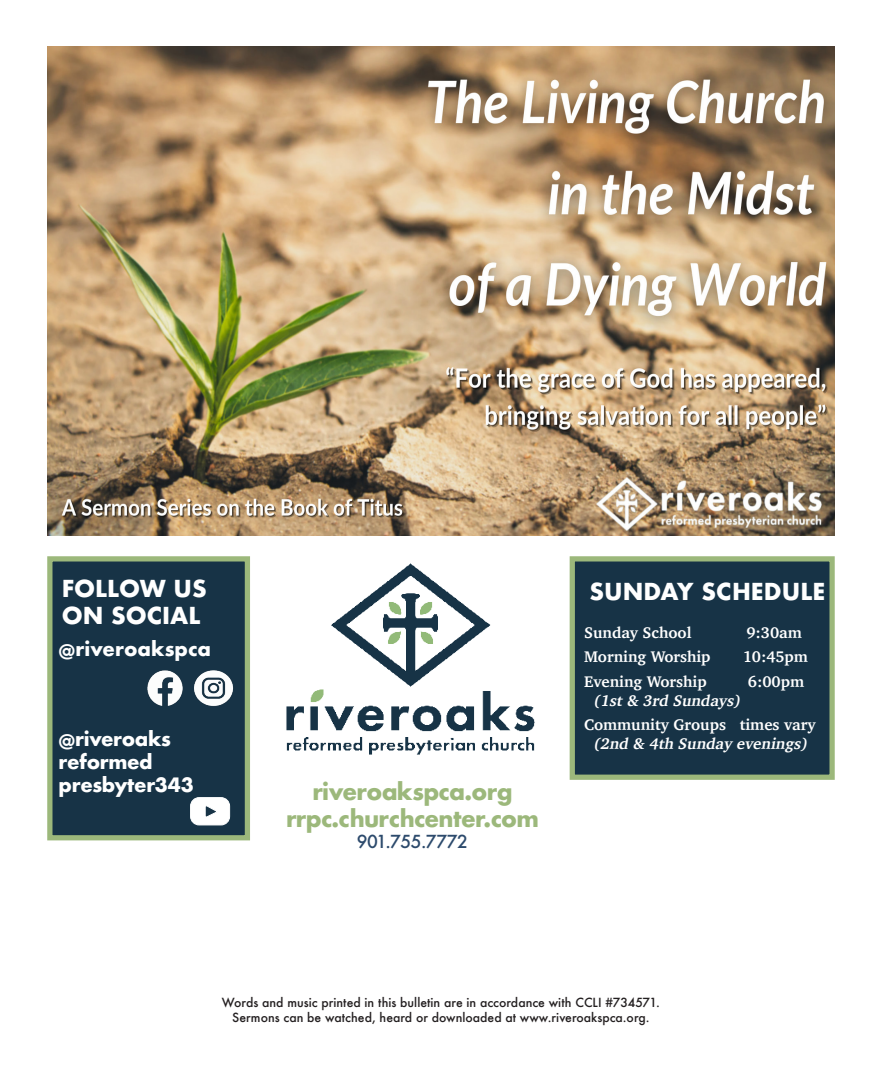
<style>
.page{position:relative;width:882px;height:1071px;background:#fff}
.page>*{position:absolute;margin:0;border:0;box-sizing:border-box;transform-origin:0 0}
.t1{font:700 22.75px "Futura";letter-spacing:-.03em;color:#9cb87b}
.t2{font:700 22.75px/27.3px "Futura";color:#fff}
.t3{font:700 19.25px "Futura";letter-spacing:-.02em;color:#fff}
.t4{font:700 19.25px "Futura";color:#fff}
.t5{font:500 17.5px "Futura";letter-spacing:-.03em;color:#2c4a6c}
.t6{font:700 15.75px "Charter";color:#fff}
.t7{font:italic 700 15.75px "Charter";color:#fff}
.t8{font:500 12.25px "Futura";color:#231f20}
</style>
<div class="page">
<div style="left:47px;top:556px;width:203px;height:284px;background:#173346;border:5px solid #9cb87b"></div>
<img style="left:147px;top:670px;width:36px;height:36px">
<img style="left:194px;top:670px;width:39px;height:36px">
<svg style="left:191px;top:798px;width:39px;height:27px"></svg>
<div style="left:570px;top:556px;width:265px;height:224px;background:#173346;border:5px solid #9cb87b"></div>
<img style="left:286px;top:563px;width:249px;height:192px">
<img style="left:47px;top:47px;width:788px;height:489px">
<p class="t2" style="left:62px;top:575px;width:147px">FOLLOW US<br>ON SOCIAL</p>
<p class="t4" style="left:59px;top:635px;width:154px">@riveroakspca</p>
<p class="t3" style="left:59px;top:725px;width:114px">@riveroaks</p>
<p class="t3" style="left:59px;top:748px;width:96px">reformed</p>
<p class="t3" style="left:59px;top:771px;width:137px">presbyter343</p>
<p class="t1" style="left:312px;top:775px;width:202px">riveroakspca.org</p>
<p class="t1" style="left:286px;top:802px;width:254px">rrpc.churchcenter.com</p>
<p class="t5" style="left:357px;top:830px;width:113px">901.755.7772</p>
<p class="t2" style="left:589px;top:577px;width:237px">SUNDAY SCHEDULE</p>
<p class="t6" style="left:584px;top:619px;width:109px">Sunday School</p>
<p class="t6" style="left:746px;top:619px;width:57px">9:30am</p>
<p class="t6" style="left:584px;top:643px;width:128px">Morning Worship</p>
<p class="t6" style="left:743px;top:643px;width:67px">10:45pm</p>
<p class="t6" style="left:584px;top:668px;width:124px">Evening Worship</p>
<p class="t6" style="left:748px;top:668px;width:58px">6:00pm</p>
<p class="t7" style="left:593px;top:687px;width:153px">(1st&amp; 3rd Sundays)</p>
<p class="t6" style="left:584px;top:711px;width:233px">Community Groups times vary</p>
<p class="t7" style="left:593px;top:730px;width:220px">(2nd &amp; 4th Sundayevenings)</p>
<p class="t8" style="left:222px;top:994px;width:440px">Words and music printed in this bulletin are in accordance with CCLI #734571.</p>
<p class="t8" style="left:232px;top:1009px;width:419px">Sermons can be watched, heard or downloaded at www.riveroakspca.org.</p>
</div>
